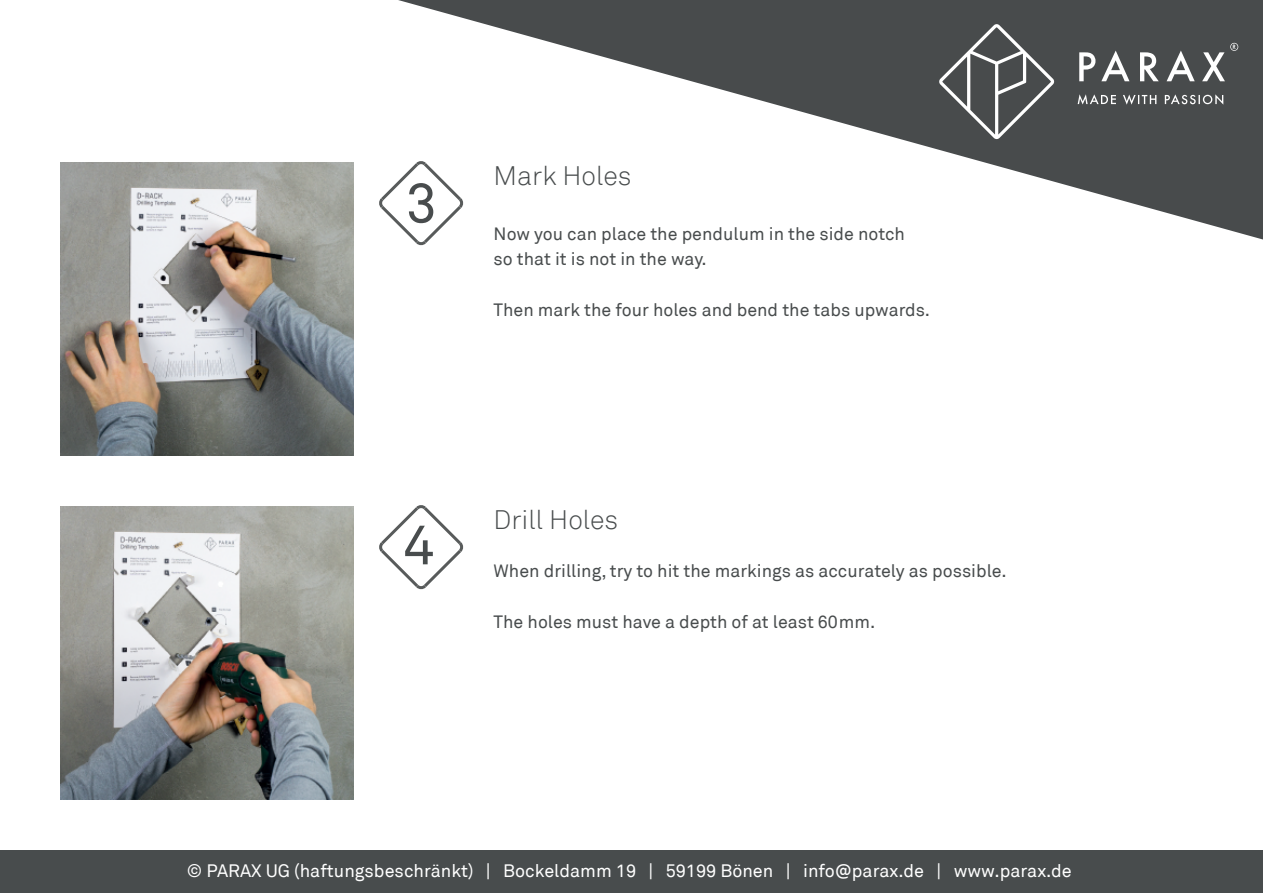
<style>
.page{position:relative;width:1263px;height:893px;background:#fff}
.page>*{position:absolute;margin:0;border:0;box-sizing:border-box;transform-origin:0 0}
.t1{font:300 26.7px "Akkurat";color:#484c4d}
.t2{font:18px "Akkurat";color:#fff}
.t3{font:17.85px/25.2px "Akkurat";color:#484c4d}
</style>
<div class="page">
<svg style="left:398px;top:0;width:865px;height:240px"></svg>
<svg style="left:939px;top:24px;width:299px;height:115px;background:#5a5d5e"></svg>
<div style="left:0;top:850px;width:1263px;height:43px;background:#484c4d"></div>
<svg style="left:379px;top:505px;width:85px;height:85px"></svg>
<svg style="left:379px;top:160px;width:85px;height:86px"></svg>
<img style="left:61px;top:163px;width:293px;height:293px">
<img style="left:61px;top:507px;width:293px;height:293px">
<h1 class="t1" style="left:494px;top:166px;width:139px">Mark Holes</h1>
<p class="t3" style="left:494px;top:222px;width:413px">Now you can place the pendulum in the side notch so that it is not in the way.</p>
<p class="t3" style="left:494px;top:298px;width:438px">Then mark the four holes and bend the tabs upwards.</p>
<h1 class="t1" style="left:494px;top:510px;width:126px">Drill Holes</h1>
<p class="t3" style="left:494px;top:560px;width:514px">When drilling, try to hit the markings as accurately as possible.</p>
<p class="t3" style="left:494px;top:610px;width:383px">The holes must have a depth of at least 60mm.</p>
<p class="t2" style="left:187px;top:863px;width:886px">© PARAX UG (haftungsbeschränkt) | Bockeldamm 19 | 59199 Bönen | info@parax.de | www.parax.de</p>
</div>
